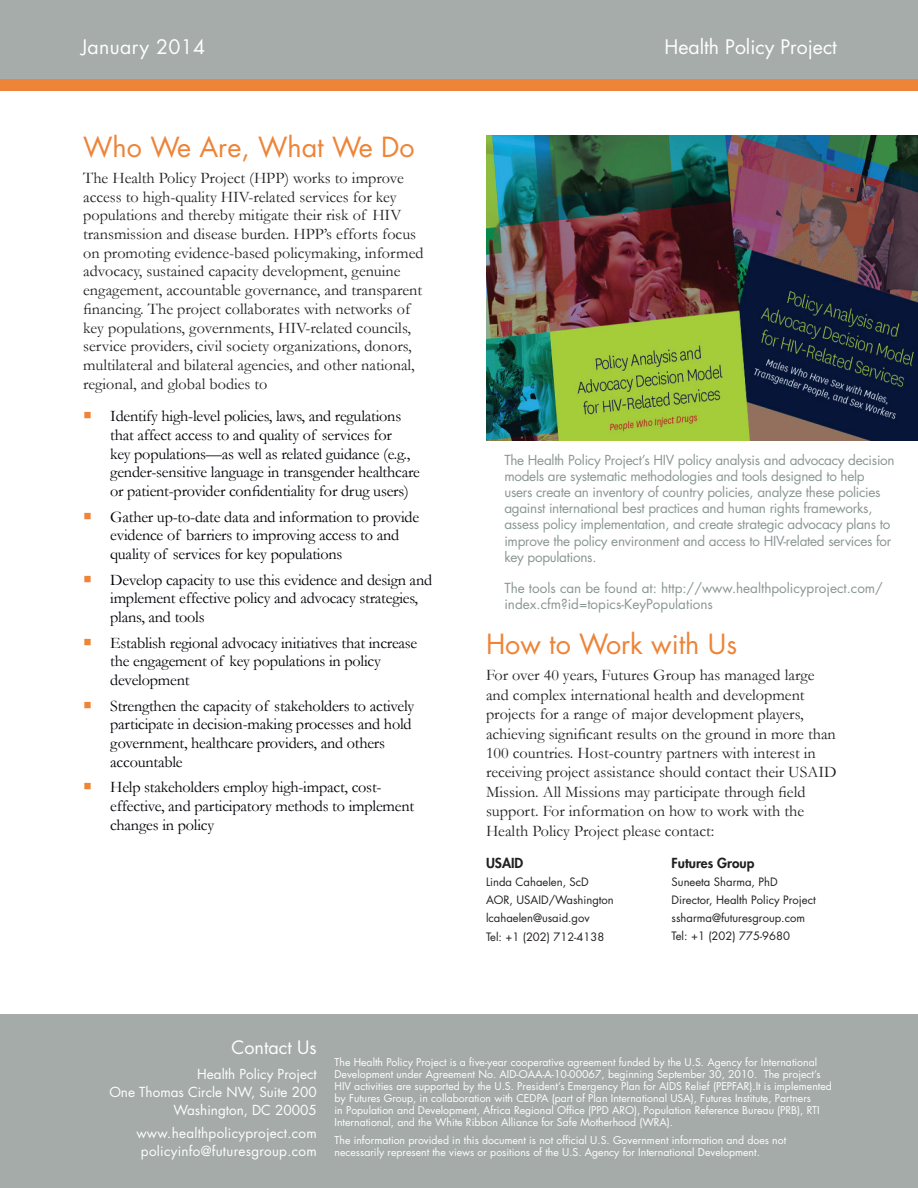
<style>
.page{position:relative;width:918px;height:1188px;background:#fff}
.page>*{position:absolute;margin:0;border:0;box-sizing:border-box;transform-origin:0 0}
.t1{font:27px "Futura Std";color:#ed8438}
.t2{font:19.5px "Futura Std";color:#fff}
.t3{font:19.5px "Futura Std";letter-spacing:.02em;color:#fff}
.t4{font:18px "Futura Std";color:#fff}
.t5{font:16.2px/18.8px "Garamond";color:#231f20}
.t6{font:16.2px/18.8px "Garamond";letter-spacing:-.015em;color:#000006}
.t7{font:13.5px/16.2px "Futura Std";letter-spacing:-.02em;color:#8a9694}
.t8{font:13.5px/16.2px "Futura Std";color:#8a9694}
.t9{font:13.5px/18px "Futura Std";color:#fff;text-align:right}
.t10{font:13.5px/18px "Futura Std";letter-spacing:.02em;color:#fff;text-align:center}
.t11{font:800 13.5px "Futura Std";color:#231f20}
.t12{font:11.25px/18.3px "Futura Std";color:#231f20}
.t13{font:10.5px/11.9px "Futura Std";color:#fff}
</style>
<div class="page">
<div style="left:0;top:0;width:918px;height:80px;background:#a5acaa"></div>
<div style="left:0;top:79px;width:918px;height:11px;background:#ed8438"></div>
<div style="left:0;top:1014px;width:918px;height:174px;background:#a4aba9"></div>
<img style="left:486px;top:135px;width:432px;height:306px">
<p class="t3" style="left:81px;top:34px;width:126px">January 2014</p>
<p class="t2" style="left:665px;top:34px;width:174px">Health Policy Project</p>
<h1 class="t1" style="left:83px;top:130px;width:333px">Who We Are, What We Do</h1>
<p class="t5" style="left:83px;top:168px;width:342px">The Health Policy Project (HPP) works to improve access to high-quality HIV-related services for key populations and thereby mitigate their risk of HIV transmission and disease burden. HPP’s efforts focus on promoting evidence-based policymaking, informed advocacy, sustained capacity development, genuine engagement, accountable governance, and transparent financing. The project collaborates with networks of key populations, governments, HIV-related councils, service providers, civil society organizations, donors, multilateral and bilateral agencies, and other national, regional, and global bodies to</p>
<p class="t6" style="left:110px;top:406px;width:311px">Identify high-level policies, laws, and regulations that affect access to and quality of services for<br>key populations—as well as related guidance (e.g., gender-sensitive language in transgender healthcare or patient-provider confidentiality for drug users)</p>
<p class="t6" style="left:110px;top:507px;width:311px">Gather up-to-date data and information to provide evidence of barriers to improving access to and quality of services for key populations</p>
<p class="t6" style="left:110px;top:570px;width:323px">Develop capacity to use this evidence and design and implement effective policy and advocacy strategies, plans, and tools</p>
<p class="t6" style="left:110px;top:633px;width:309px">Establish regional advocacy initiatives that increase the engagement of key populations in policy development</p>
<p class="t6" style="left:110px;top:696px;width:306px">Strengthen the capacity of stakeholders to actively participate in decision-making processes and hold government, healthcare providers, and others accountable</p>
<p class="t6" style="left:110px;top:777px;width:305px">Help stakeholders employ high-impact, cost&shy;effective, and participatory methods to implement changes in policy</p>
<p class="t7" style="left:504px;top:452px;width:392px">The Health Policy Project’s HIV policy analysis and advocacy decision models are systematic methodologies and tools designed to help users create an inventory of country policies, analyze these policies against international best practices and human rights frameworks, assess policy implementation, and create strategic advocacy plans to improve the policy environment and access to HIV-related services for key populations.</p>
<p class="t8" style="left:504px;top:580px;width:380px">The tools can be found at: http://www.healthpolicyproject.com/ index.cfm?id=topics-KeyPopulations</p>
<h1 class="t1" style="left:486px;top:627px;width:253px">How to Work with Us</h1>
<p class="t5" style="left:486px;top:665px;width:352px;line-height:19.5px">For over 40 years, Futures Group has managed large and complex international health and development projects for a range of major development players, achieving significant results on the ground in more than 100 countries. Host-country partners with interest in receiving project assistance should contact their USAID Mission. All Missions may participate through field support. For information on how to work with the Health Policy Project please contact:</p>
<p class="t11" style="left:486px;top:855px;width:39px">USAID</p>
<p class="t12" style="left:486px;top:873px;width:129px">Linda Cahaelen, ScD<br>AOR, USAID/Washington lcahaelen@usaid.gov<br>Tel: +1 (202) 712-4138</p>
<p class="t11" style="left:672px;top:855px;width:84px">Futures Group</p>
<p class="t12" style="left:672px;top:873px;width:146px">Suneeta Sharma, PhD<br>Director, Health Policy Project ssharma@futuresgroup.com<br>Tel: +1 (202) 775-9680</p>
<p class="t4" style="left:232px;top:1036px;width:87px">Contact Us</p>
<p class="t9" style="left:109px;top:1065px;width:209px">Health Policy Project<br>One Thomas Circle NW, Suite 200<br>Washington, DC 20005</p>
<p class="t10" style="left:136px;top:1125px;width:182px">www.healthpolicyproject.com policyinfo@futuresgroup.com</p>
<p class="t13" style="left:335px;top:1057px;width:499px">The Health Policy Project is a five-year cooperative agreement funded by the U.S. Agency for International Development under Agreement No. AID-OAA-A-10-00067, beginning September 30, 2010. The project’s HIV activities are supported by the U.S. President’s Emergency Plan for AIDS Relief (PEPFAR).It is implemented by Futures Group, in collaboration with CEDPA (part of Plan International USA), Futures Institute, Partners<br>in Population and Development, Africa Regional Office (PPD ARO), Population Reference Bureau (PRB), RTI International, and the White Ribbon Alliance for Safe Motherhood (WRA).</p>
<p class="t13" style="left:335px;top:1135px;width:453px">The information provided in this document is not official U.S. Government information and does not necessarily represent the views or positions of the U.S. Agency for International Development.</p>
</div>
